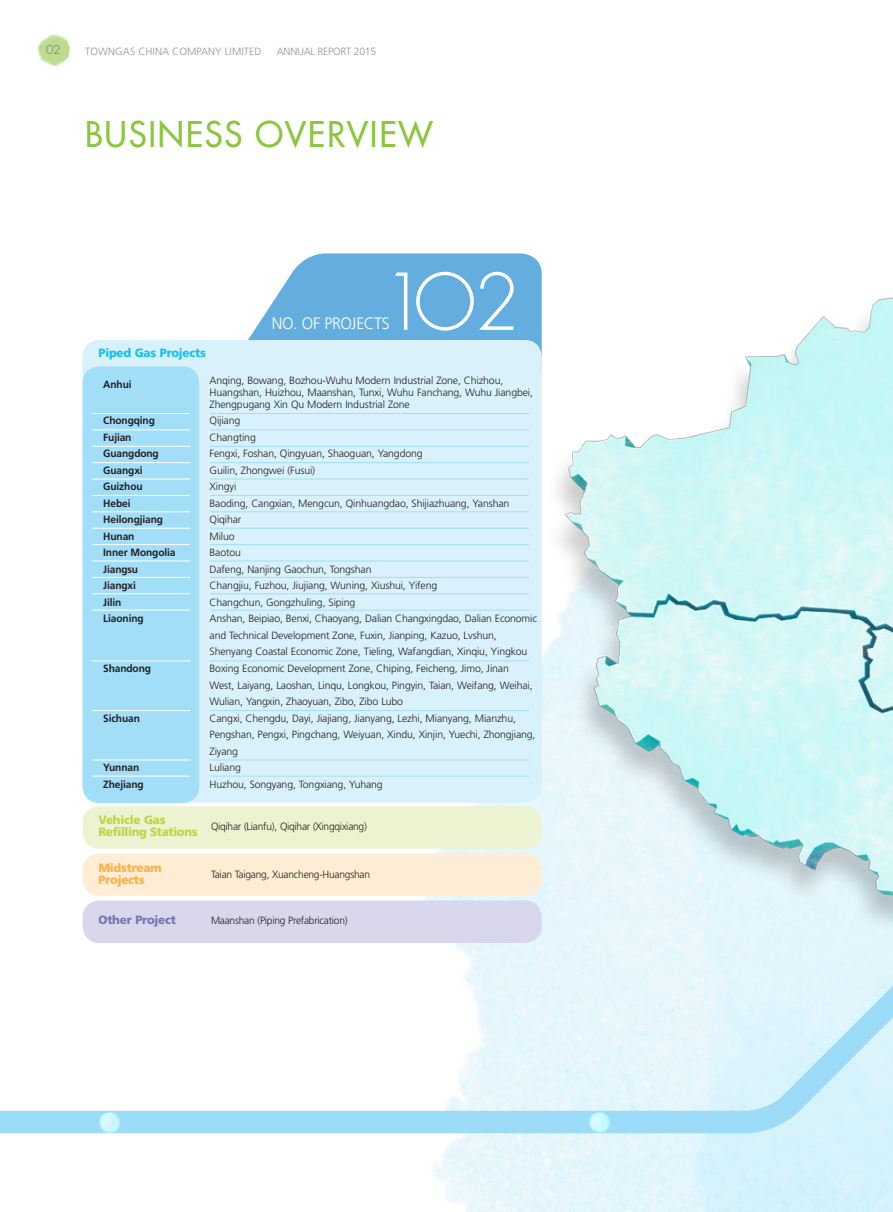
<style>
.page{position:relative;width:893px;height:1212px;background:#fff}
.page>*{position:absolute;margin:0;border:0;box-sizing:border-box;transform-origin:0 0}
.Body_Text{font:300 76.05px "Futura Std";color:#fff}
.t1{font:500 34.5px "Futura Std";letter-spacing:.05em;color:#8bc63e}
.Body_Text-2{font:300 16.5px "Frutiger LT Std";letter-spacing:-.025em;color:#fff}
.Body_Text-3{font:900 12px "Frutiger LT Std";letter-spacing:-.03em;color:#bcd646}
.Body_Text-4{font:900 12px "Frutiger LT Std";letter-spacing:-.02em;color:#fbb04b}
.Body_Text-5{font:900 12px "Frutiger LT Std";letter-spacing:-.02em;color:#15c0f2}
.Body_Text-6{font:900 12px "Frutiger LT Std";letter-spacing:-.02em;color:#7376b8}
.t2{font:300 12px "Futura Std";color:#6c6d70}
.Body_Text-7{font:300 10.5px/16.5px "Frutiger LT Std";letter-spacing:-.01em;color:#231f20}
.Body_Text-8{font:700 10.5px "Frutiger LT Std";letter-spacing:-.01em;color:#231f20}
.t3{font:300 10.5px "Frutiger LT Std";letter-spacing:-.005em;color:#939598}
</style>
<div class="page">
<svg style="left:0;top:788px;width:501px;height:356px"></svg>
<img style="left:501px;top:295px;width:392px;height:917px">
<img style="left:587px;top:1111px;width:24px;height:24px">
<svg style="left:592px;top:1116px;width:14px;height:14px"></svg>
<img style="left:98px;top:1111px;width:24px;height:24px">
<svg style="left:103px;top:1116px;width:14px;height:14px"></svg>
<img style="left:37px;top:34px;width:34px;height:33px">
<svg style="left:248px;top:253px;width:294px;height:100px;fill:#64aedf"></svg>
<div style="left:83px;top:340px;width:459px;height:463px;background:#d9f1fb;border-radius:17px"></div>
<div style="left:83px;top:366px;width:116px;height:437px;background:#a3def8;border-radius:17px"></div>
<div style="left:83px;top:806px;width:459px;height:43px;background:#ebf3d0;border-radius:17px"></div>
<div style="left:83px;top:853px;width:459px;height:43px;background:#feedd5;border-radius:17px"></div>
<div style="left:83px;top:900px;width:459px;height:43px;background:#d9d7eb;border-radius:17px"></div>
<hr style="left:92px;top:446px;width:98px;height:1px;background:#fff">
<hr style="left:210px;top:446px;width:319px;height:1px;background:#a3def8">
<hr style="left:92px;top:413px;width:98px;height:1px;background:#fff">
<hr style="left:210px;top:413px;width:319px;height:1px;background:#a3def8">
<hr style="left:92px;top:429px;width:98px;height:1px;background:#fff">
<hr style="left:210px;top:429px;width:319px;height:1px;background:#a3def8">
<hr style="left:92px;top:462px;width:98px;height:1px;background:#fff">
<hr style="left:210px;top:462px;width:319px;height:1px;background:#a3def8">
<hr style="left:92px;top:479px;width:98px;height:1px;background:#fff">
<hr style="left:210px;top:479px;width:319px;height:1px;background:#a3def8">
<hr style="left:92px;top:495px;width:98px;height:1px;background:#fff">
<hr style="left:210px;top:495px;width:319px;height:1px;background:#a3def8">
<hr style="left:92px;top:544px;width:98px;height:1px;background:#fff">
<hr style="left:210px;top:544px;width:319px;height:1px;background:#a3def8">
<hr style="left:92px;top:528px;width:98px;height:1px;background:#fff">
<hr style="left:210px;top:528px;width:319px;height:1px;background:#a3def8">
<hr style="left:92px;top:610px;width:98px;height:1px;background:#fff">
<hr style="left:210px;top:610px;width:319px;height:1px;background:#a3def8">
<hr style="left:92px;top:561px;width:98px;height:1px;background:#fff">
<hr style="left:210px;top:561px;width:319px;height:1px;background:#a3def8">
<hr style="left:92px;top:577px;width:98px;height:1px;background:#fff">
<hr style="left:210px;top:577px;width:319px;height:1px;background:#a3def8">
<hr style="left:92px;top:593px;width:98px;height:1px;background:#fff">
<hr style="left:210px;top:593px;width:319px;height:1px;background:#a3def8">
<hr style="left:92px;top:660px;width:98px;height:1px;background:#fff">
<hr style="left:210px;top:660px;width:319px;height:1px;background:#a3def8">
<hr style="left:92px;top:710px;width:98px;height:1px;background:#fff">
<hr style="left:210px;top:710px;width:319px;height:1px;background:#a3def8">
<hr style="left:92px;top:760px;width:98px;height:1px;background:#fff">
<hr style="left:210px;top:760px;width:319px;height:1px;background:#a3def8">
<hr style="left:92px;top:776px;width:98px;height:1px;background:#fff">
<hr style="left:210px;top:776px;width:319px;height:1px;background:#a3def8">
<hr style="left:92px;top:511px;width:98px;height:1px;background:#fff">
<hr style="left:210px;top:511px;width:319px;height:1px;background:#a3def8">
<p class="t2" style="left:46px;top:42px;width:16px">02</p>
<p class="t3" style="left:85px;top:45px;width:178px">TOWNGAS CHINA COMPANY LIMITED</p>
<p class="t3" style="left:277px;top:45px;width:101px">ANNUAL REPORT 2015</p>
<p class="t1" style="left:85px;top:113px;width:349px">BUSINESS OVERVIEW</p>
<p class="Body_Text" style="left:381px;top:256px;width:140px">1O2</p>
<p class="Body_Text-2" style="left:272px;top:314px;width:120px">NO. OF PROJECTS</p>
<p class="Body_Text-5" style="left:99px;top:345px;width:109px">Piped Gas Projects</p>
<p class="Body_Text-8" style="left:103px;top:379px;width:30px">Anhui</p>
<p class="Body_Text-7" style="left:210px;top:374px;width:325px;line-height:12px">Anqing, Bowang, Bozhou-Wuhu Modern Industrial Zone, Chizhou,<br>Huangshan, Huizhou, Maanshan, Tunxi, Wuhu Fanchang, Wuhu Jiangbei,<br>Zhengpugang Xin Qu Modern Industrial Zone</p>
<p class="Body_Text-8" style="left:103px;top:415px;width:53px">Chongqing</p>
<p class="Body_Text-7" style="left:210px;top:413px;width:32px">Qijiang</p>
<p class="Body_Text-8" style="left:103px;top:431px;width:30px">Fujian</p>
<p class="Body_Text-7" style="left:210px;top:429px;width:48px">Changting</p>
<p class="Body_Text-8" style="left:103px;top:448px;width:57px">Guangdong</p>
<p class="Body_Text-7" style="left:210px;top:446px;width:215px">Fengxi, Foshan, Qingyuan, Shaoguan, Yangdong</p>
<p class="Body_Text-8" style="left:103px;top:464px;width:41px">Guangxi</p>
<p class="Body_Text-7" style="left:210px;top:462px;width:107px">Guilin, Zhongwei (Fusui)</p>
<p class="Body_Text-8" style="left:103px;top:481px;width:41px">Guizhou</p>
<p class="Body_Text-7" style="left:210px;top:479px;width:28px">Xingyi</p>
<p class="Body_Text-8" style="left:103px;top:497px;width:29px">Hebei</p>
<p class="Body_Text-7" style="left:210px;top:495px;width:301px">Baoding, Cangxian, Mengcun, Qinhuangdao, Shijiazhuang, Yanshan</p>
<p class="Body_Text-8" style="left:103px;top:514px;width:61px">Heilongjiang</p>
<p class="Body_Text-7" style="left:210px;top:512px;width:33px">Qiqihar</p>
<p class="Body_Text-8" style="left:103px;top:530px;width:33px">Hunan</p>
<p class="Body_Text-7" style="left:210px;top:528px;width:27px">Miluo</p>
<p class="Body_Text-8" style="left:103px;top:547px;width:74px">Inner Mongolia</p>
<p class="Body_Text-7" style="left:210px;top:545px;width:33px">Baotou</p>
<p class="Body_Text-8" style="left:103px;top:563px;width:36px">Jiangsu</p>
<p class="Body_Text-7" style="left:210px;top:561px;width:164px">Dafeng, Nanjing Gaochun, Tongshan</p>
<p class="Body_Text-8" style="left:103px;top:580px;width:34px">Jiangxi</p>
<p class="Body_Text-7" style="left:210px;top:578px;width:229px">Changjiu, Fuzhou, Jiujiang, Wuning, Xiushui, Yifeng</p>
<p class="Body_Text-8" style="left:103px;top:596px;width:20px">Jilin</p>
<p class="Body_Text-7" style="left:210px;top:594px;width:147px">Changchun, Gongzhuling, Siping</p>
<p class="Body_Text-8" style="left:103px;top:613px;width:42px">Liaoning</p>
<p class="Body_Text-7" style="left:210px;top:611px;width:329px">Anshan, Beipiao, Benxi, Chaoyang, Dalian Changxingdao, Dalian Economic and Technical Development Zone, Fuxin, Jianping, Kazuo, Lvshun,<br>Shenyang Coastal Economic Zone, Tieling, Wafangdian, Xinqiu, Yingkou</p>
<p class="Body_Text-8" style="left:103px;top:662px;width:49px">Shandong</p>
<p class="Body_Text-7" style="left:210px;top:660px;width:325px">Boxing Economic Development Zone, Chiping, Feicheng, Jimo, Jinan<br>West, Laiyang, Laoshan, Linqu, Longkou, Pingyin, Taian, Weifang, Weihai,<br>Wulian, Yangxin, Zhaoyuan, Zibo, Zibo Lubo</p>
<p class="Body_Text-8" style="left:103px;top:712px;width:38px">Sichuan</p>
<p class="Body_Text-7" style="left:210px;top:710px;width:327px">Cangxi, Chengdu, Dayi, Jiajiang, Jianyang, Lezhi, Mianyang, Mianzhu,<br>Pengshan, Pengxi, Pingchang, Weiyuan, Xindu, Xinjin, Yuechi, Zhongjiang,<br>Ziyang</p>
<p class="Body_Text-8" style="left:103px;top:761px;width:37px">Yunnan</p>
<p class="Body_Text-7" style="left:210px;top:759px;width:33px">Luliang</p>
<p class="Body_Text-8" style="left:103px;top:778px;width:42px">Zhejiang</p>
<p class="Body_Text-7" style="left:210px;top:776px;width:175px">Huzhou, Songyang, Tongxiang, Yuhang</p>
<p class="Body_Text-3" style="left:99px;top:812px;width:69px">Vehicle Gas</p>
<p class="Body_Text-7" style="left:211px;top:818px;width:157px">Qiqihar (Lianfu), Qiqihar (Xingqixiang)</p>
<p class="Body_Text-3" style="left:99px;top:824px;width:101px">Refilling Stations</p>
<p class="Body_Text-4" style="left:99px;top:860px;width:65px">Midstream</p>
<p class="Body_Text-7" style="left:211px;top:866px;width:161px">Taian Taigang, Xuancheng-Huangshan</p>
<p class="Body_Text-4" style="left:99px;top:872px;width:48px">Projects</p>
<p class="Body_Text-6" style="left:99px;top:913px;width:79px">Other Project</p>
<p class="Body_Text-7" style="left:211px;top:912px;width:138px">Maanshan (Piping Prefabrication)</p>
</div>
